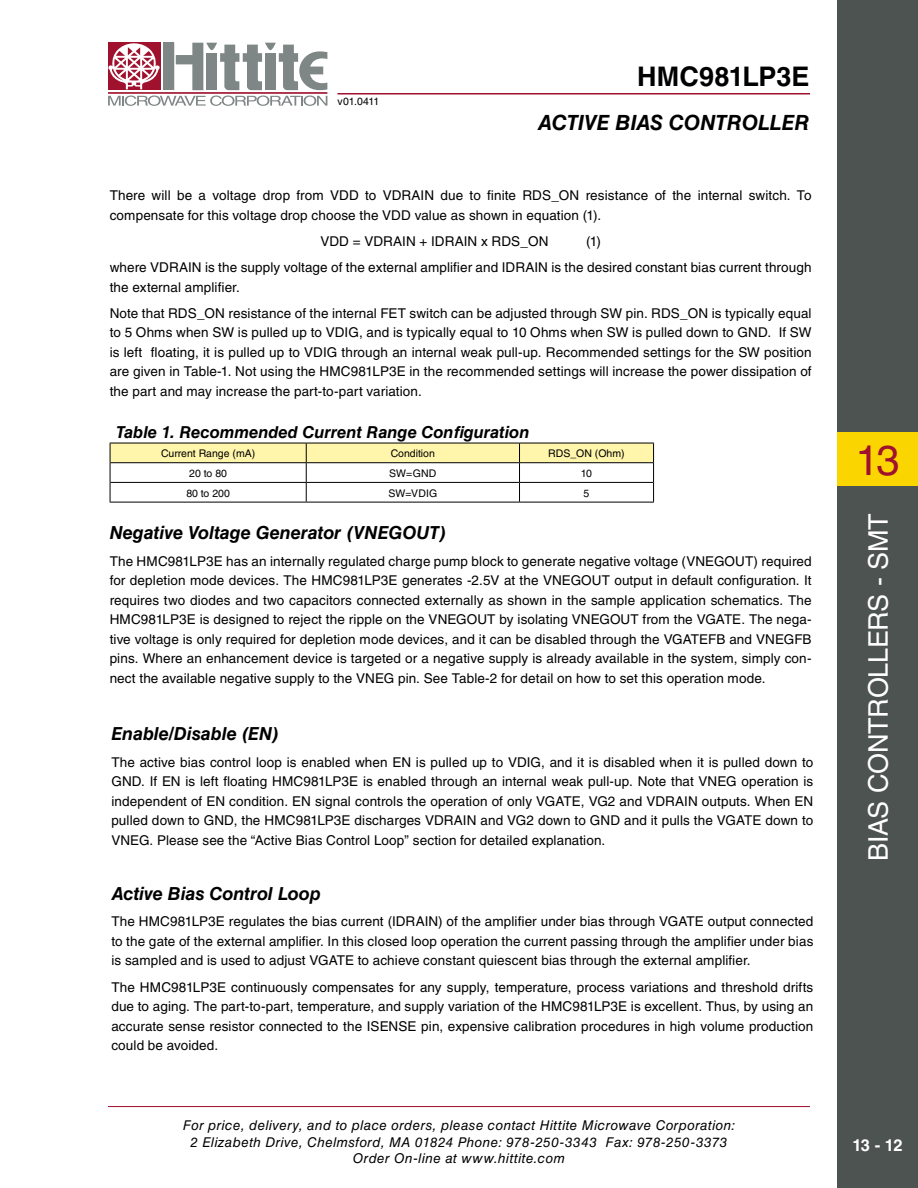
<style>
.page{position:relative;width:918px;height:1188px;background:#fff}
.page>*{position:absolute;margin:0;border:0;box-sizing:border-box;transform-origin:0 0}
.t1{font:42px "Helvetica LT Std";color:#a0112e}
.t2{font:27px "Helvetica LT Std";letter-spacing:-.01em;color:#fff}
.t3{font:700 27px "Helvetica LT Std";color:#000}
.t4{font:italic 700 21px "Helvetica LT Std";letter-spacing:-.005em;color:#000}
.t5{font:italic 700 18px "Helvetica LT Std";letter-spacing:-.005em;color:#000}
.t6{font:italic 700 16.5px "Helvetica LT Std";color:#000}
.t7{font:700 16.5px "Helvetica LT Std";color:#fff}
.t8{font:13.5px/19.5px "Helvetica LT Std";letter-spacing:.01em;color:#000;text-align:justify}
.t9{font:italic 13.5px/16.5px "Helvetica LT Std";letter-spacing:.03em;color:#000;text-align:center}
.t10{font:10.5px "Helvetica LT Std";color:#000}
</style>
<div class="page">
<hr style="left:108px;top:1106px;width:702px;height:1px;background:#a0112e">
<div style="left:163px;top:43px;width:11px;height:47px;background:#7f8686"></div>
<div style="left:108px;top:43px;width:52px;height:47px;background:#a0112e"></div>
<hr style="left:108px;top:92px;width:219px;height:2px;background:#a0112e">
<svg style="left:176px;top:43px;width:151px;height:47px"></svg>
<svg style="left:108px;top:96px;width:219px;height:10px"></svg>
<svg style="left:108px;top:43px;width:52px;height:46px"></svg>
<hr style="left:338px;top:93px;width:472px;height:1px;background:#a0112e">
<div style="left:837px;top:0;width:81px;height:1188px;background:#4d5350"></div>
<div style="left:837px;top:432px;width:81px;height:54px;background:#fbd500"></div>
<hr style="left:110px;top:502px;width:196px;height:1px;background:#000">
<hr style="left:306px;top:502px;width:214px;height:1px;background:#000">
<hr style="left:520px;top:502px;width:134px;height:1px;background:#000">
<svg style="left:110px;top:443px;width:544px;height:59px"></svg>
<p class="t10" style="left:338px;top:95px;width:43px">v01.0411</p>
<h2 class="t3" style="left:637px;top:60px;width:174px">HMC981LP3E</h2>
<h3 class="t4" style="left:538px;top:109px;width:273px">ACTIVE BIAS CONTROLLER</h3>
<p class="t8" style="left:110px;top:186px;width:703px">There will be a voltage drop from VDD to VDRAIN due to finite RDS_ON resistance of the internal switch. To compensate for this voltage drop choose the VDD value as shown in equation (1).</p>
<p class="t8" style="left:320px;top:231px;width:230px">VDD = VDRAIN + IDRAIN x RDS_ON</p>
<p class="t8" style="left:110px;top:228px;width:703px;line-height:26.2px;text-indent:476px">(1)<br>where VDRAIN is the supply voltage of the external amplifier and IDRAIN is the desired constant bias current through</p>
<p class="t8" style="left:110px;top:274px;width:703px;line-height:26.2px">the external amplifier.<br>Note that RDS_ON resistance of the internal FET switch can be adjusted through SW pin. RDS_ON is typically equal</p>
<p class="t8" style="left:110px;top:323px;width:704px">to 5 Ohms when SW is pulled up to VDIG, and is typically equal to 10 Ohms when SW is pulled down to GND. If SW is left floating, it is pulled up to VDIG through an internal weak pull-up. Recommended settings for the SW position are given in Table-1. Not using the HMC981LP3E in the recommended settings will increase the power dissipation of the part and may increase the part-to-part variation.</p>
<p class="t6" style="left:116px;top:422px;width:415px">Table 1. Recommended Current Range Configuration</p>
<p class="t10" style="left:161px;top:448px;width:96px">Current Range (mA)</p>
<p class="t10" style="left:391px;top:448px;width:46px">Condition</p>
<p class="t10" style="left:548px;top:448px;width:78px">RDS_ON (Ohm)</p>
<p class="t10" style="left:189px;top:467px;width:39px">20 to 80</p>
<p class="t10" style="left:389px;top:467px;width:49px">SW=GND</p>
<p class="t10" style="left:581px;top:467px;width:13px">10</p>
<p class="t10" style="left:186px;top:487px;width:45px">80 to 200</p>
<p class="t10" style="left:388px;top:487px;width:50px">SW=VDIG</p>
<p class="t10" style="left:584px;top:487px;width:7px">5</p>
<h3 class="t5" style="left:110px;top:522px;width:338px">Negative Voltage Generator (VNEGOUT)</h3>
<p class="t8" style="left:110px;top:551px;width:704px">The HMC981LP3E has an internally regulated charge pump block to generate negative voltage (VNEGOUT) required for depletion mode devices. The HMC981LP3E generates -2.5V at the VNEGOUT output in default configuration. It requires two diodes and two capacitors connected externally as shown in the sample application schematics. The HMC981LP3E is designed to reject the ripple on the VNEGOUT by isolating VNEGOUT from the VGATE. The nega&shy;tive voltage is only required for depletion mode devices, and it can be disabled through the VGATEFB and VNEGFB pins. Where an enhancement device is targeted or a negative supply is already available in the system, simply con&shy;nect the available negative supply to the VNEG pin. See Table-2 for detail on how to set this operation mode.</p>
<h3 class="t5" style="left:111px;top:723px;width:169px">Enable/Disable (EN)</h3>
<p class="t8" style="left:111px;top:752px;width:703px">The active bias control loop is enabled when EN is pulled up to VDIG, and it is disabled when it is pulled down to GND. If EN is left floating HMC981LP3E is enabled through an internal weak pull-up. Note that VNEG operation is independent of EN condition. EN signal controls the operation of only VGATE, VG2 and VDRAIN outputs. When EN pulled down to GND, the HMC981LP3E discharges VDRAIN and VG2 down to GND and it pulls the VGATE down to VNEG. Please see the “Active Bias Control Loop” section for detailed explanation.</p>
<h3 class="t5" style="left:111px;top:883px;width:211px">Active Bias Control Loop</h3>
<p class="t8" style="left:111px;top:912px;width:704px">The HMC981LP3E regulates the bias current (IDRAIN) of the amplifier under bias through VGATE output connected to the gate of the external amplifier. In this closed loop operation the current passing through the amplifier under bias is sampled and is used to adjust VGATE to achieve constant quiescent bias through the external amplifier.</p>
<p class="t8" style="left:111px;top:977px;width:704px">The HMC981LP3E continuously compensates for any supply, temperature, process variations and threshold drifts due to aging. The part-to-part, temperature, and supply variation of the HMC981LP3E is excellent. Thus, by using an accurate sense resistor connected to the ISENSE pin, expensive calibration procedures in high volume production could be avoided.</p>
<p class="t9" style="left:183px;top:1117px;width:554px">For price, delivery, and to place orders, please contact Hittite Microwave Corporation:<br>2 Elizabeth Drive, Chelmsford, MA 01824 Phone: 978-250-3343 Fax: 978-250-3373<br>Order On-line at www.hittite.com</p>
<h1 class="t1" style="left:856px;top:436px;width:45px">13</h1>
<h2 class="t2" style="left:863px;top:861px;width:349px;rotate:-90deg">BIAS CONTROLLERS - SMT</h2>
<p class="t7" style="left:852px;top:1135px;width:52px">13 - 12</p>
</div>
